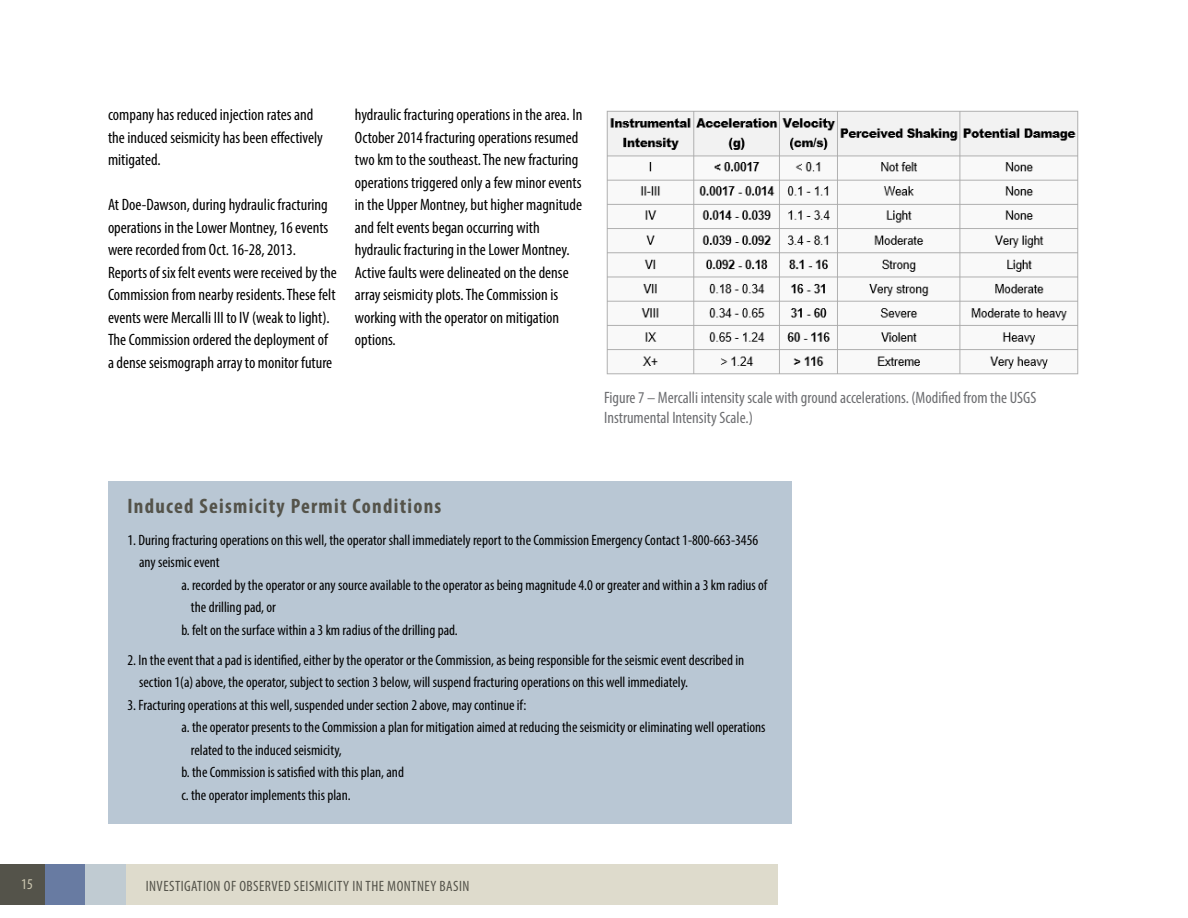
<style>
.page{position:relative;width:1188px;height:918px;background:#fff}
.page>*{position:absolute;margin:0;border:0;box-sizing:border-box;transform-origin:0 0}
.t1{font:700 condensed 21px "Myriad Pro";letter-spacing:.06em;color:#54534a}
.t2{font:condensed 16.5px/22.5px "Myriad Pro";color:#000}
.t3{font:condensed 16.5px/19.8px "Myriad Pro";color:#6d6e71}
.t4{font:condensed 15px/22.5px "Myriad Pro";color:#000}
.t5{font:condensed 15px "Myriad Pro";letter-spacing:.03em;color:#54534a}
.t6{font:condensed 15px "Myriad Pro";color:#cdc8b1}
</style>
<div class="page">
<div style="left:0;top:864px;width:45px;height:41px;background:#54534a"></div>
<div style="left:45px;top:864px;width:41px;height:41px;background:#687ba2"></div>
<div style="left:86px;top:864px;width:692px;height:41px;background:#dedbcc"></div>
<div style="left:86px;top:864px;width:40px;height:41px;background:#c0cbd2"></div>
<img style="left:606px;top:110px;width:473px;height:265px">
<div style="left:108px;top:481px;width:684px;height:343px;background:#b9c7d4"></div>
<p class="t2" style="left:108px;top:103px;width:216px">company has reduced injection rates and the induced seismicity has been effectively mitigated.</p>
<p class="t2" style="left:108px;top:193px;width:230px">At Doe-Dawson, during hydraulic fracturing operations in the Lower Montney, 16 events were recorded from Oct. 16-28, 2013.<br>Reports of six felt events were received by the Commission from nearby residents. These felt events were Mercalli III to IV (weak to light).<br>The Commission ordered the deployment of a dense seismograph array to monitor future</p>
<p class="t2" style="left:355px;top:104px;width:229px">hydraulic fracturing operations in the area. In October 2014 fracturing operations resumed two km to the southeast. The new fracturing operations triggered only a few minor events in the Upper Montney, but higher magnitude and felt events began occurring with hydraulic fracturing in the Lower Montney.<br>Active faults were delineated on the dense array seismicity plots. The Commission is working with the operator on mitigation options.</p>
<p class="t3" style="left:604px;top:388px;width:434px">Figure 7 – Mercalli intensity scale with ground accelerations. (Modified from the USGS<br>Instrumental Intensity Scale.)</p>
<h1 class="t1" style="left:127px;top:493px;width:316px">Induced Seismicity Permit Conditions</h1>
<p class="t4" style="left:139px;top:528px;width:621px;text-indent:-12px">1. During fracturing operations on this well, the operator shall immediately report to the Commission Emergency Contact 1-800-663-3456 any seismic event</p>
<p class="t4" style="left:181px;top:573px;width:587px">a. recorded by the operator or any source available to the operator as being magnitude 4.0 or greater and within a 3 km radius of</p>
<p class="t4" style="left:191px;top:596px;width:87px">the drilling pad, or</p>
<p class="t4" style="left:181px;top:618px;width:278px">b. felt on the surface within a 3 km radius of the drilling pad.</p>
<p class="t4" style="left:139px;top:648px;width:607px;text-indent:-12px">2. In the event that a pad is identified, either by the operator or the Commission, as being responsible for the seismic event described in section 1(a) above, the operator, subject to section 3 below, will suspend fracturing operations on this well immediately.</p>
<p class="t4" style="left:127px;top:693px;width:401px">3. Fracturing operations at this well, suspended under section 2 above, may continue if:</p>
<p class="t4" style="left:181px;top:716px;width:586px">a. the operator presents to the Commission a plan for mitigation aimed at reducing the seismicity or eliminating well operations</p>
<p class="t4" style="left:191px;top:738px;width:152px">related to the induced seismicity,</p>
<p class="t4" style="left:181px;top:761px;width:224px">b. the Commission is satisfied with this plan, and</p>
<p class="t4" style="left:181px;top:783px;width:171px">c. the operator implements this plan.</p>
<p class="t6" style="left:21px;top:875px;width:13px">15</p>
<p class="t5" style="left:146px;top:877px;width:325px">INVESTIGATION OF OBSERVED SEISMICITY IN THE MONTNEY BASIN</p>
</div>
